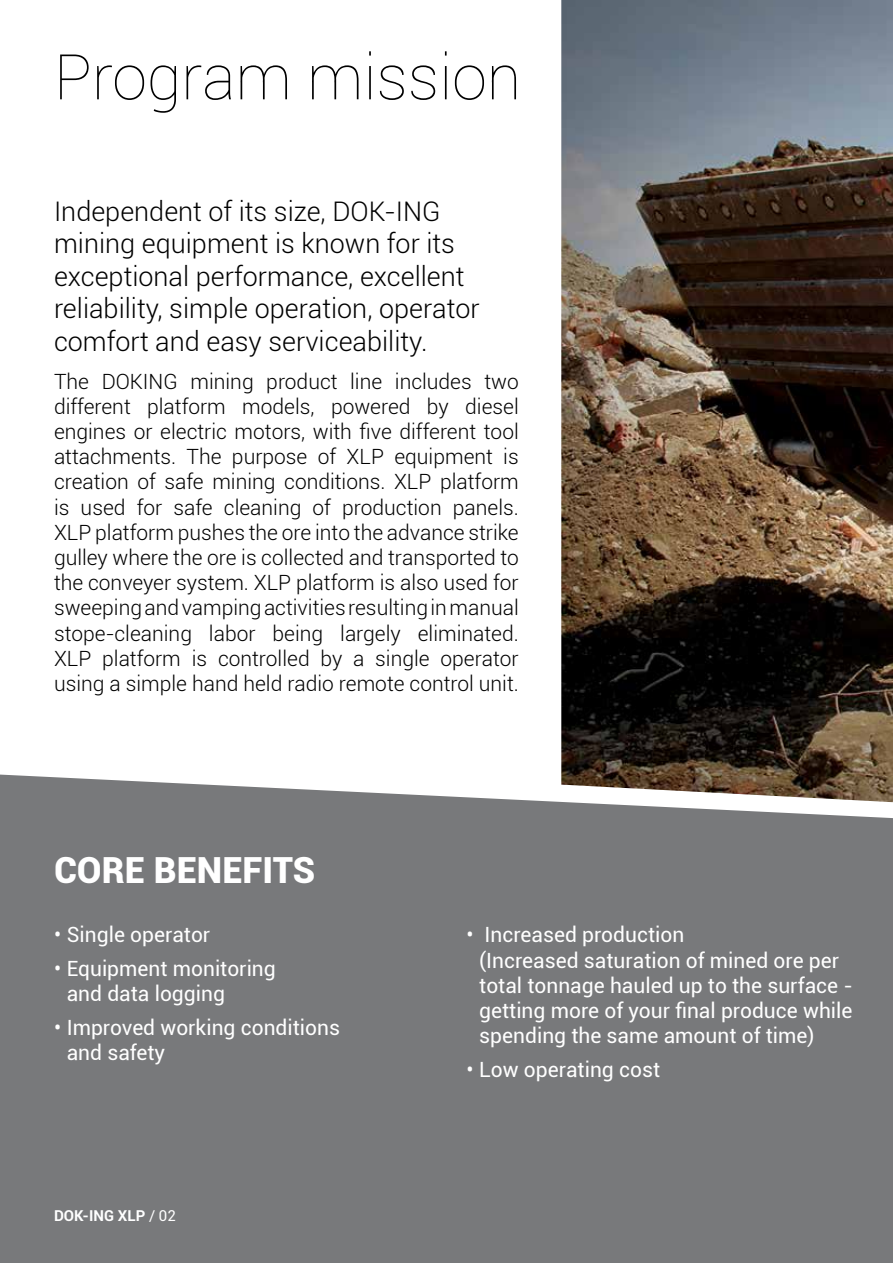
<style>
.page{position:relative;width:893px;height:1263px;background:#fff}
.page>*{position:absolute;margin:0;border:0;box-sizing:border-box;transform-origin:0 0}
.t1{font:100 63px "Roboto";color:#000}
.t2{font:900 36px "Roboto";color:#fff}
.t3{font:300 27px/32.4px "Roboto";color:#000}
.t4{font:300 21px/25.2px "Roboto";color:#000;text-align:justify}
.t5{font:21px/25.2px "Roboto";color:#fff}
.t6{font:700 15px "Roboto";color:#fff}
.s1{font-weight:400}
</style>
<div class="page">
<div style="left:0;top:774px;width:893px;height:489px;background:#78797b"></div>
<img style="left:561px;top:0;width:332px;height:802px">
<h1 class="t1" style="left:54px;top:33px;width:469px">Program mission</h1>
<p class="t3" style="left:54px;top:194px;width:427px">Independent of its size, DOK-ING mining equipment is known for its exceptional performance, excellent reliability, simple operation, operator comfort and easy serviceability.</p>
<p class="t4" style="left:54px;top:368px;width:466px">The DOKING mining product line includes two different platform models, powered by diesel engines or electric motors, with five different tool attachments. The purpose of XLP equipment is creation of safe mining conditions. XLP platform is used for safe cleaning of production panels.<br>XLP platform pushes the ore into the advance strike gulley where the ore is collected and transported to the conveyer system. XLP platform is also used for sweeping and vamping activities resulting in manual stope-cleaning labor being largely eliminated.<br>XLP platform is controlled by a single operator using a simple hand held radio remote control unit.</p>
<h2 class="t2" style="left:54px;top:844px;width:263px">CORE BENEFITS</h2>
<p class="t5" style="left:54px;top:921px;width:158px">• Single operator</p>
<p class="t5" style="left:67px;top:955px;width:211px;text-indent:-13px">• Equipment monitoring and data logging</p>
<p class="t5" style="left:67px;top:1014px;width:275px;text-indent:-13px">• Improved working conditions and safety</p>
<p class="t6" style="left:54px;top:1205px;width:123px">DOK-ING XLP <span class="s1">/ 02</span></p>
<p class="t5" style="left:479px;top:921px;width:375px;text-indent:-13px">• Increased production<br>(Increased saturation of mined ore per total tonnage hauled up to the surface - getting more of your final produce while spending the same amount of time)</p>
<p class="t5" style="left:467px;top:1056px;width:195px">• Low operating cost</p>
</div>
